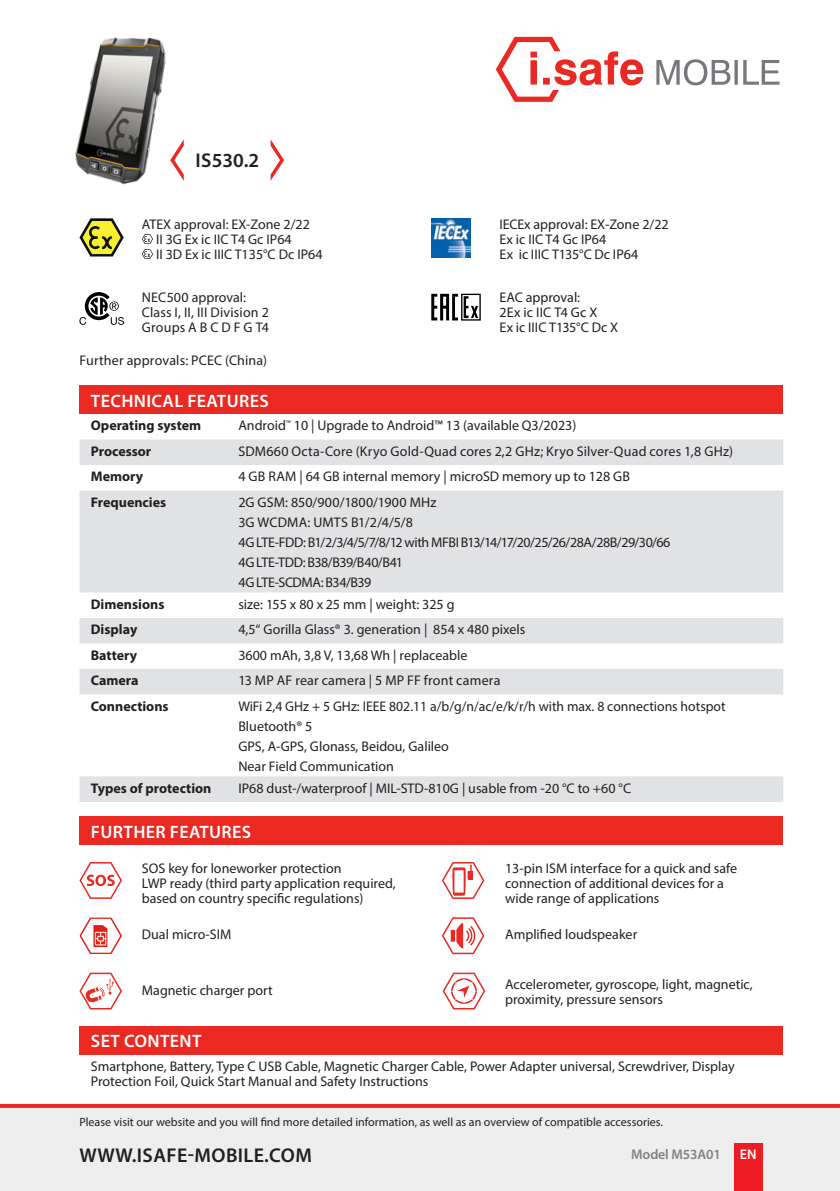
<style>
.page{position:relative;width:840px;height:1191px;background:#fff}
.page>*{position:absolute;margin:0;border:0;box-sizing:border-box;transform-origin:0 0}
.CB_AF_Gerätenamen-klein{font:600 20px "Myriad Pro";letter-spacing:.02em;color:#231f20}
.CB_AF_Technische-Überschrift{font:600 18px "Myriad Pro";letter-spacing:.02em;color:#fff}
.CB_AF_Tabelle-Inhalt{font:14px/15px "Myriad Pro";color:#231f20}
.CB_AF_Tabelle-Inhalt-2{font:14px/20px "Myriad Pro";letter-spacing:-.025em;color:#231f20}
.CB_AF_Zulassungen-Datasheet{font:14px/15px "Myriad Pro";color:#231f20}
.CB_AF_Tabelle-Bezeichnung{font:700 14px "Myriad Pro";color:#231f20}
.CB_AF_Tabelle-Inhalt-3{font:14px/20px "Myriad Pro";letter-spacing:-.03em;color:#231f20}
.t1{font:600 14px "Myriad Pro";letter-spacing:-.01em;color:#808285}
.t2{font:600 14px "Myriad Pro";color:#fff}
.t3{font:12px "Myriad Pro";color:#231f20}
</style>
<div class="page">
<div style="left:0;top:1106px;width:839px;height:85px;background:#eeeeef"></div>
<svg style="left:0;top:1104px;width:839px;height:4px;background:#ea2c25"></svg>
<div style="left:733px;top:1143px;width:29px;height:48px;background:#ee1d23"></div>
<svg style="left:179px;top:139px;width:5px;height:42px"></svg>
<svg style="left:270px;top:139px;width:14px;height:42px"></svg>
<svg style="left:656px;top:59px;width:123px;height:26px"></svg>
<svg style="left:495px;top:37px;width:148px;height:65px"></svg>
<svg style="left:442px;top:862px;width:42px;height:37px"></svg>
<svg style="left:79px;top:917px;width:43px;height:37px"></svg>
<svg style="left:442px;top:972px;width:43px;height:37px"></svg>
<svg style="left:79px;top:862px;width:43px;height:37px"></svg>
<svg style="left:431px;top:293px;width:50px;height:28px"></svg>
<svg style="left:431px;top:294px;width:47px;height:26px"></svg>
<svg style="left:442px;top:917px;width:42px;height:37px"></svg>
<svg style="left:79px;top:218px;width:45px;height:38px"></svg>
<img style="left:431px;top:218px;width:39px;height:39px">
<svg style="left:79px;top:972px;width:43px;height:37px"></svg>
<svg style="left:79px;top:292px;width:45px;height:33px"></svg>
<img style="left:75px;top:37px;width:91px;height:148px">
<svg style="left:142px;top:234px;width:11px;height:25px"></svg>
<div style="left:79px;top:386px;width:703px;height:28px;background:#ea2922"></div>
<svg style="left:79px;top:439px;width:703px;height:363px;fill:#e1e2e4"></svg>
<div style="left:79px;top:816px;width:703px;height:29px;background:#ea2922"></div>
<div style="left:79px;top:1026px;width:703px;height:28px;background:#ea2922"></div>
<p class="CB_AF_Gerätenamen-klein" style="left:195px;top:148px;width:65px">IS530.2</p>
<p class="CB_AF_Zulassungen-Datasheet" style="left:142px;top:216px;width:169px">ATEX approval: EX-Zone 2/22</p>
<p class="CB_AF_Zulassungen-Datasheet" style="left:156px;top:231px;width:137px">II 3G Ex ic IIC T4 Gc IP64</p>
<p class="CB_AF_Zulassungen-Datasheet" style="left:156px;top:246px;width:168px">II 3D Ex ic IIIC T135°C Dc IP64</p>
<p class="CB_AF_Tabelle-Inhalt" style="left:142px;top:290px;width:106px">NEC500 approval:</p>
<p class="CB_AF_Tabelle-Inhalt" style="left:142px;top:305px;width:128px">Class I, II, III Division 2</p>
<p class="CB_AF_Tabelle-Inhalt" style="left:142px;top:320px;width:129px">Groups A B C D F G T4</p>
<p class="CB_AF_Tabelle-Inhalt" style="left:79px;top:352px;width:189px">Further approvals: PCEC (China)</p>
<p class="CB_AF_Zulassungen-Datasheet" style="left:499px;top:216px;width:171px">IECEx approval: EX-Zone 2/22<br>Ex ic IIC T4 Gc IP64</p>
<p class="CB_AF_Tabelle-Inhalt" style="left:499px;top:246px;width:140px">Ex ic IIIC T135°C Dc IP64</p>
<p class="CB_AF_Tabelle-Inhalt" style="left:499px;top:290px;width:82px">EAC approval:</p>
<p class="CB_AF_Tabelle-Inhalt" style="left:499px;top:305px;width:99px">2Ex ic IIC T4 Gc X</p>
<p class="CB_AF_Tabelle-Inhalt" style="left:499px;top:320px;width:120px">Ex ic IIIC T135°C Dc X</p>
<p class="CB_AF_Technische-Überschrift" style="left:91px;top:389px;width:179px">TECHNICAL FEATURES</p>
<p class="CB_AF_Tabelle-Bezeichnung" style="left:91px;top:416px;width:112px">Operating system</p>
<p class="CB_AF_Tabelle-Inhalt" style="left:238px;top:418px;width:339px">Android<sup>™</sup> 10 | Upgrade to Android™ 13 (available Q3/2023)</p>
<p class="CB_AF_Tabelle-Bezeichnung" style="left:91px;top:442px;width:62px">Processor</p>
<p class="CB_AF_Tabelle-Inhalt" style="left:238px;top:443px;width:496px">SDM660 Octa-Core (Kryo Gold-Quad cores 2,2 GHz; Kryo Silver-Quad cores 1,8 GHz)</p>
<p class="CB_AF_Tabelle-Bezeichnung" style="left:91px;top:467px;width:54px">Memory</p>
<p class="CB_AF_Tabelle-Inhalt" style="left:238px;top:469px;width:393px">4 GB RAM | 64 GB internal memory | microSD memory up to 128 GB</p>
<p class="CB_AF_Tabelle-Bezeichnung" style="left:91px;top:493px;width:77px">Frequencies</p>
<p class="CB_AF_Tabelle-Inhalt-2" style="left:238px;top:492px;width:433px">2G GSM: 850/900/1800/1900 MHz<br>3G WCDMA: UMTS B1/2/4/5/8<br>4G LTE-FDD: B1/2/3/4/5/7/8/12 with MFBI B13/14/17/20/25/26/28A/28B/29/30/66</p>
<p class="CB_AF_Tabelle-Inhalt-3" style="left:238px;top:552px;width:166px">4G LTE-TDD: B38/B39/B40/B41<br>4G LTE-SCDMA: B34/B39</p>
<p class="CB_AF_Tabelle-Bezeichnung" style="left:91px;top:595px;width:75px">Dimensions</p>
<p class="CB_AF_Tabelle-Inhalt" style="left:238px;top:596px;width:218px">size: 155 x 80 x 25 mm | weight: 325 g</p>
<p class="CB_AF_Tabelle-Bezeichnung" style="left:91px;top:620px;width:48px">Display</p>
<p class="CB_AF_Tabelle-Inhalt" style="left:238px;top:622px;width:288px">4,5“ Gorilla Glass® 3. generation | 854 x 480 pixels</p>
<p class="CB_AF_Tabelle-Bezeichnung" style="left:91px;top:646px;width:48px">Battery</p>
<p class="CB_AF_Tabelle-Inhalt" style="left:238px;top:647px;width:230px">3600 mAh, 3,8 V, 13,68 Wh | replaceable</p>
<p class="CB_AF_Tabelle-Bezeichnung" style="left:91px;top:671px;width:49px">Camera</p>
<p class="CB_AF_Tabelle-Inhalt" style="left:238px;top:673px;width:263px">13 MP AF rear camera | 5 MP FF front camera</p>
<p class="CB_AF_Tabelle-Bezeichnung" style="left:91px;top:697px;width:79px">Connections</p>
<p class="CB_AF_Tabelle-Inhalt" style="left:238px;top:696px;width:488px;line-height:20px">WiFi 2,4 GHz + 5 GHz: IEEE 802.11 a/b/g/n/ac/e/k/r/h with max. 8 connections hotspot Bluetooth® 5<br>GPS, A-GPS, Glonass, Beidou, Galileo<br>Near Field Communication</p>
<p class="CB_AF_Tabelle-Bezeichnung" style="left:91px;top:778px;width:122px">Types of protection</p>
<p class="CB_AF_Tabelle-Inhalt" style="left:238px;top:780px;width:394px">IP68 dust-/waterproof | MIL-STD-810G | usable from -20 °C to +60 °C</p>
<p class="CB_AF_Technische-Überschrift" style="left:91px;top:820px;width:162px">FURTHER FEATURES</p>
<p class="CB_AF_Tabelle-Inhalt" style="left:142px;top:860px;width:201px">SOS key for loneworker protection</p>
<p class="CB_AF_Tabelle-Inhalt" style="left:142px;top:875px;width:255px">LWP ready (third party application required, based on country specific regulations)</p>
<p class="CB_AF_Tabelle-Inhalt" style="left:142px;top:926px;width:91px">Dual micro-SIM</p>
<p class="CB_AF_Tabelle-Inhalt" style="left:142px;top:983px;width:132px">Magnetic charger port</p>
<p class="CB_AF_Tabelle-Inhalt" style="left:505px;top:860px;width:233px">13-pin ISM interface for a quick and safe connection of additional devices for a wide range of applications</p>
<p class="CB_AF_Tabelle-Inhalt" style="left:505px;top:926px;width:133px">Amplified loudspeaker</p>
<p class="CB_AF_Tabelle-Inhalt" style="left:505px;top:976px;width:249px">Accelerometer, gyroscope, light, magnetic, proximity, pressure sensors</p>
<p class="CB_AF_Technische-Überschrift" style="left:91px;top:1030px;width:112px">SET CONTENT</p>
<p class="CB_AF_Tabelle-Inhalt" style="left:91px;top:1058px;width:645px">Smartphone, Battery, Type C USB Cable, Magnetic Charger Cable, Power Adapter universal, Screwdriver, Display<br>Protection Foil, Quick Start Manual and Safety Instructions</p>
<p class="t3" style="left:79px;top:1114px;width:584px">Please visit our website and you will find more detailed information, as well as an overview of compatible accessories.</p>
<p class="CB_AF_Gerätenamen-klein" style="left:80px;top:1142px;width:233px">WWW.ISAFE-MOBILE.COM</p>
<p class="t1" style="left:631px;top:1145px;width:91px">Model M53A01</p>
<p class="t2" style="left:739px;top:1145px;width:18px">EN</p>
</div>
